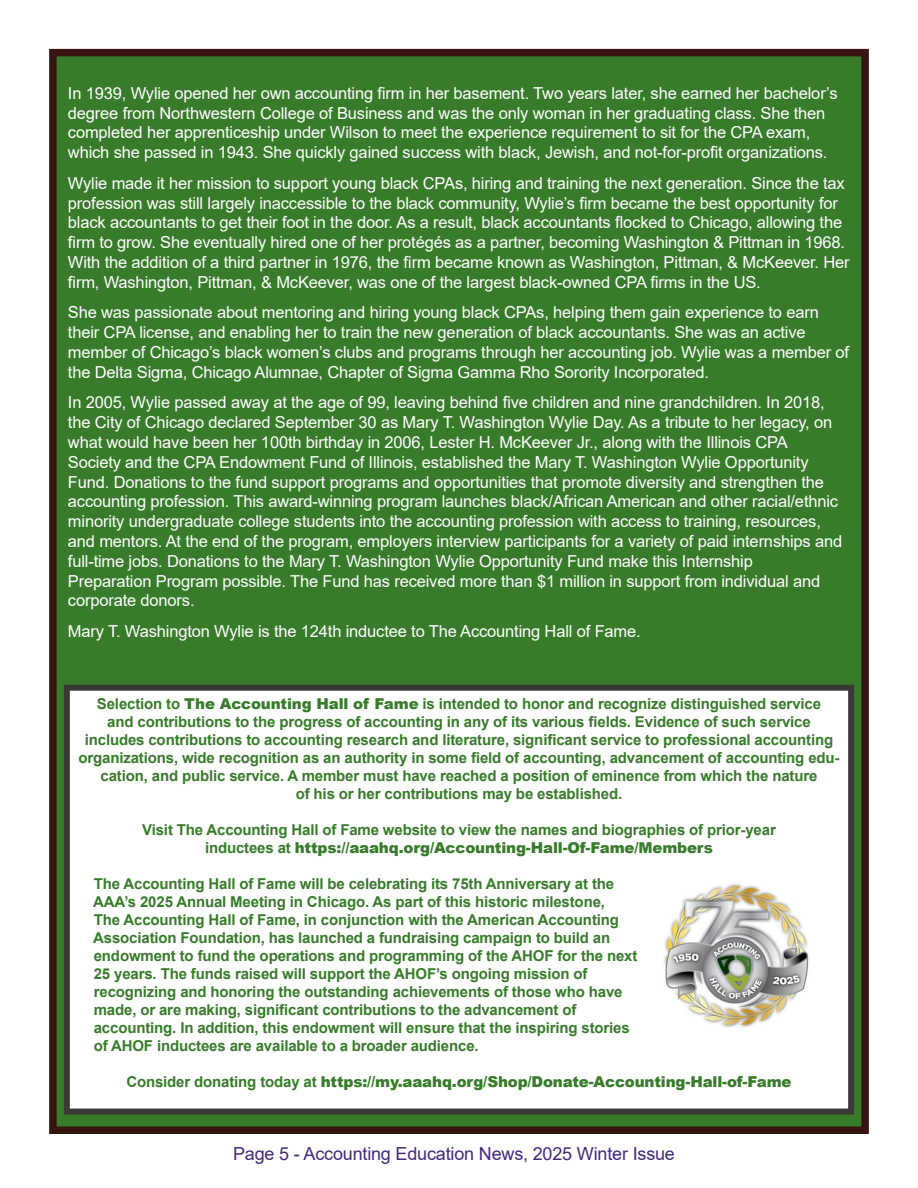
<style>
.page{position:relative;width:918px;height:1188px;background:#fff}
.page>*{position:absolute;margin:0;border:0;box-sizing:border-box;transform-origin:0 0}
.t1{font:18px "Arial";letter-spacing:-.01em;color:#45297c}
.t2{font:16.5px/19.8px "Arial";letter-spacing:-.01em;color:#fff}
.t3{font:700 15px/18px "Arial";letter-spacing:-.01em;color:#387c2b;text-align:center}
.t4{font:900 15px "Arial";letter-spacing:-.01em;color:#387c2b}
.s1{font-weight:900}
.s2{font-weight:700}
</style>
<div class="page">
<div style="left:49px;top:49px;width:820px;height:1085px;background:#387c2b;border:8px solid #37140f"></div>
<div style="left:64px;top:685px;width:790px;height:430px;background:#fff;border:6px solid #3b3936"></div>
<img style="left:664px;top:883px;width:145px;height:145px">
<p class="t2" style="left:68px;top:83px;width:771px">In 1939, Wylie opened her own accounting firm in her basement. Two years later, she earned her bachelor’s degree from Northwestern College of Business and was the only woman in her graduating class. She then completed her apprenticeship under Wilson to meet the experience requirement to sit for the CPA exam, which she passed in 1943. She quickly gained success with black, Jewish, and not-for-profit organizations.</p>
<p class="t2" style="left:68px;top:173px;width:783px">Wylie made it her mission to support young black CPAs, hiring and training the next generation. Since the tax profession was still largely inaccessible to the black community, Wylie’s firm became the best opportunity for black accountants to get their foot in the door. As a result, black accountants flocked to Chicago, allowing the firm to grow. She eventually hired one of her protégés as a partner, becoming Washington &amp; Pittman in 1968.<br>With the addition of a third partner in 1976, the firm became known as Washington, Pittman, &amp; McKeever. Her firm, Washington, Pittman, &amp; McKeever, was one of the largest black-owned CPA firms in the US.</p>
<p class="t2" style="left:68px;top:303px;width:783px">She was passionate about mentoring and hiring young black CPAs, helping them gain experience to earn their CPA license, and enabling her to train the new generation of black accountants. She was an active member of Chicago’s black women’s clubs and programs through her accounting job. Wylie was a member of the Delta Sigma, Chicago Alumnae, Chapter of Sigma Gamma Rho Sorority Incorporated.</p>
<p class="t2" style="left:68px;top:393px;width:776px">In 2005, Wylie passed away at the age of 99, leaving behind five children and nine grandchildren. In 2018, the City of Chicago declared September 30 as Mary T. Washington Wylie Day. As a tribute to her legacy, on what would have been her 100th birthday in 2006, Lester H. McKeever Jr., along with the Illinois CPA Society and the CPA Endowment Fund of Illinois, established the Mary T. Washington Wylie Opportunity Fund. Donations to the fund support programs and opportunities that promote diversity and strengthen the accounting profession. This award-winning program launches black/African American and other racial/ethnic minority undergraduate college students into the accounting profession with access to training, resources, and mentors. At the end of the program, employers interview participants for a variety of paid internships and full-time jobs. Donations to the Mary T. Washington Wylie Opportunity Fund make this Internship<br>Preparation Program possible. The Fund has received more than $1 million in support from individual and corporate donors.</p>
<p class="t2" style="left:68px;top:621px;width:574px">Mary T. Washington Wylie is the 124th inductee to The Accounting Hall of Fame.</p>
<p class="t3" style="left:78px;top:695px;width:763px">Selection to <span class="s1">The Accounting Hall of Fame</span> is intended to honor and recognize distinguished service<br>and contributions to the progress of accounting in any of its various fields. Evidence of such service includes contributions to accounting research and literature, significant service to professional accounting organizations, wide recognition as an authority in some field of accounting, advancement of accounting edu&shy;cation, and public service. A member must have reached a position of eminence from which the nature<br>of his or her contributions may be established.</p>
<p class="t3" style="left:142px;top:821px;width:635px">Visit The Accounting Hall of Fame website to view the names and biographies of prior-year inductees at <span class="s1">https://aaahq.org/Accounting-Hall-Of-Fame/Members</span></p>
<p class="t3" style="left:93px;top:875px;width:546px;text-align:left">The Accounting Hall of Fame will be celebrating its 75th Anniversary at the AAA’s 2025 Annual Meeting in Chicago. As part of this historic milestone,<br>The Accounting Hall of Fame, in conjunction with the American Accounting Association Foundation, has launched a fundraising campaign to build an endowment to fund the operations and programming of the AHOF for the next 25 years. The funds raised will support the AHOF’s ongoing mission of recognizing and honoring the outstanding achievements of those who have made, or are making, significant contributions to the advancement of accounting. In addition, this endowment will ensure that the inspiring stories of AHOF inductees are available to a broader audience.</p>
<p class="t4" style="left:126px;top:1071px;width:667px"><span class="s2">Consider donating today at</span> https://my.aaahq.org/Shop/Donate-Accounting-Hall-of-Fame</p>
<p class="t1" style="left:233px;top:1141px;width:443px">Page 5 - Accounting Education News, 2025 Winter Issue</p>
</div>
